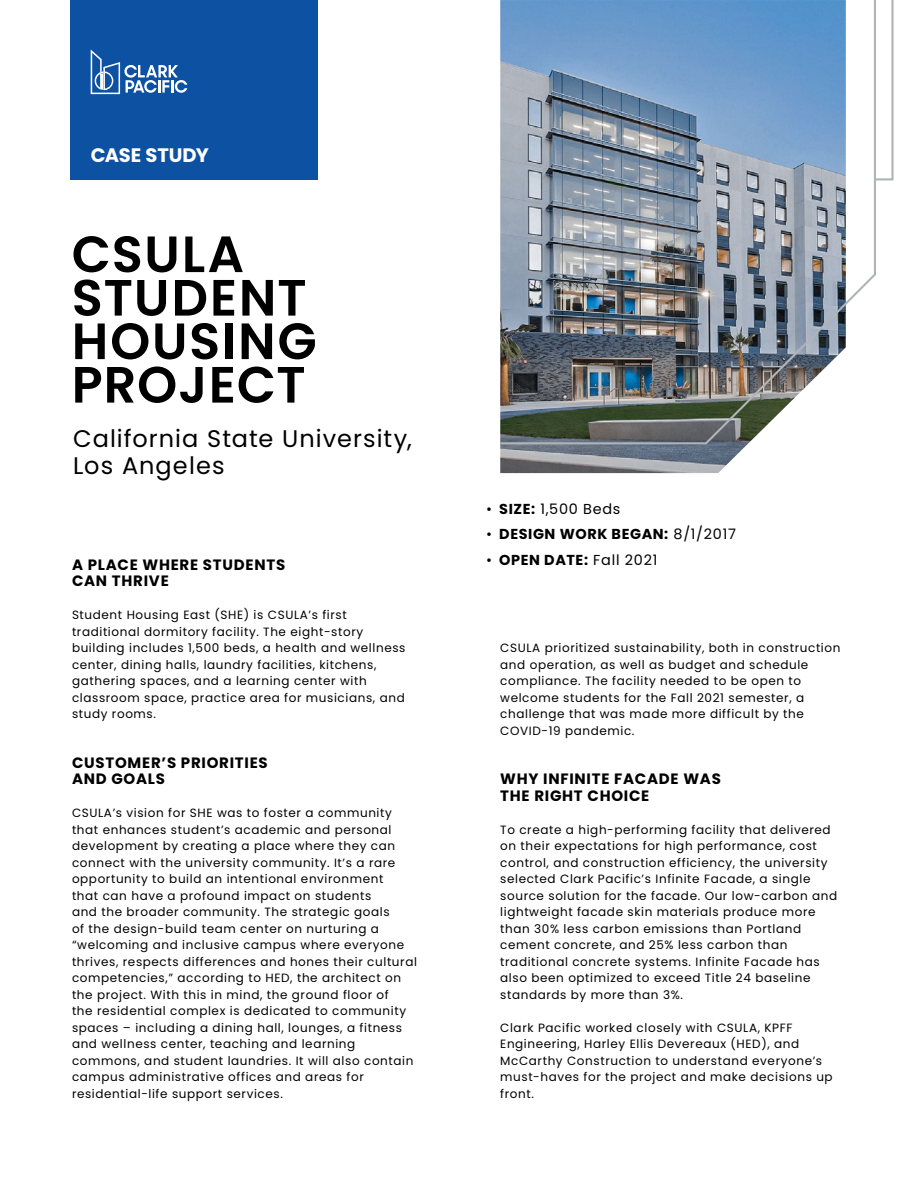
<style>
.page{position:relative;width:918px;height:1188px;background:#fff}
.page>*{position:absolute;margin:0;border:0;box-sizing:border-box;transform-origin:0 0}
.t1{font:600 51px/43.5px "Poppins";letter-spacing:.03em;color:#000}
.t2{font:24px/27px "Poppins";letter-spacing:.045em;color:#000}
.t3{font:700 19.5px "Poppins";letter-spacing:-.01em;color:#fff}
.t4{font:700 15px/16.5px "Poppins";letter-spacing:.05em;color:#000}
.t5{font:14.4px "Poppins";letter-spacing:.05em;color:#000}
.t6{font:700 14.4px "Poppins";letter-spacing:.04em;color:#000}
.t7{font:12px/16.5px "Poppins";letter-spacing:.05em;color:#000}
.s1{font-weight:700}
.s2{font-weight:400}
</style>
<div class="page">
<div style="left:70px;top:0;width:248px;height:179px;background:#0d51a3"></div>
<svg style="left:91px;top:50px;width:96px;height:44px"></svg>
<img style="left:500px;top:445px;width:247px;height:28px">
<img style="left:500px;top:0;width:376px;height:445px">
<svg style="left:873px;top:0;width:21px;height:182px"></svg>
<h3 class="t3" style="left:91px;top:144px;width:120px">CASE STUDY</h3>
<h1 class="t1" style="left:72px;top:233px;width:246px">CSULA<br>STUDENT<br>HOUSING<br>PROJECT</h1>
<h2 class="t2" style="left:73px;top:426px;width:340px">California State University,<br>Los Angeles</h2>
<p class="t4" style="left:72px;top:557px;width:215px">A PLACE WHERE STUDENTS<br>CAN THRIVE</p>
<p class="t7" style="left:72px;top:607px;width:335px">Student Housing East (SHE) is CSULA’s first traditional dormitory facility. The eight-story building includes 1,500 beds, a health and wellness center, dining halls, laundry facilities, kitchens, gathering spaces, and a learning center with classroom space, practice area for musicians, and study rooms.</p>
<p class="t4" style="left:72px;top:755px;width:197px">CUSTOMER’S PRIORITIES<br>AND GOALS</p>
<p class="t7" style="left:72px;top:805px;width:347px">CSULA’s vision for SHE was to foster a community that enhances student’s academic and personal development by creating a place where they can connect with the university community. It’s a rare opportunity to build an intentional environment<br>that can have a profound impact on students<br>and the broader community. The strategic goals<br>of the design-build team center on nurturing a “welcoming and inclusive campus where everyone thrives, respects differences and hones their cultural competencies,” according to HED, the architect on the project. With this in mind, the ground floor of<br>the residential complex is dedicated to community spaces – including a dining hall, lounges, a fitness and wellness center, teaching and learning commons, and student laundries. It will also contain campus administrative offices and areas for residential-life support services.</p>
<p class="t5" style="left:486px;top:500px;width:136px">• <span class="s1">SIZE:</span> 1,500 Beds</p>
<p class="t6" style="left:486px;top:526px;width:251px"><span class="s2">•</span> DESIGN WORK BEGAN: <span class="s2">8/1/2017</span></p>
<p class="t5" style="left:486px;top:551px;width:173px">• <span class="s1">OPEN DATE:</span> Fall 2021</p>
<p class="t7" style="left:500px;top:640px;width:342px">CSULA prioritized sustainability, both in construction and operation, as well as budget and schedule compliance. The facility needed to be open to welcome students for the Fall 2021 semester, a challenge that was made more difficult by the COVID-19 pandemic.</p>
<p class="t4" style="left:500px;top:771px;width:222px">WHY INFINITE FACADE WAS<br>THE RIGHT CHOICE</p>
<p class="t7" style="left:500px;top:822px;width:338px">To create a high-performing facility that delivered on their expectations for high performance, cost control, and construction efficiency, the university selected Clark Pacific’s Infinite Facade, a single source solution for the facade. Our low-carbon and lightweight facade skin materials produce more than 30% less carbon emissions than Portland cement concrete, and 25% less carbon than traditional concrete systems. Infinite Facade has also been optimized to exceed Title 24 baseline standards by more than 3%.</p>
<p class="t7" style="left:500px;top:1020px;width:334px">Clark Pacific worked closely with CSULA, KPFF Engineering, Harley Ellis Devereaux (HED), and McCarthy Construction to understand everyone’s must-haves for the project and make decisions up front.</p>
</div>
